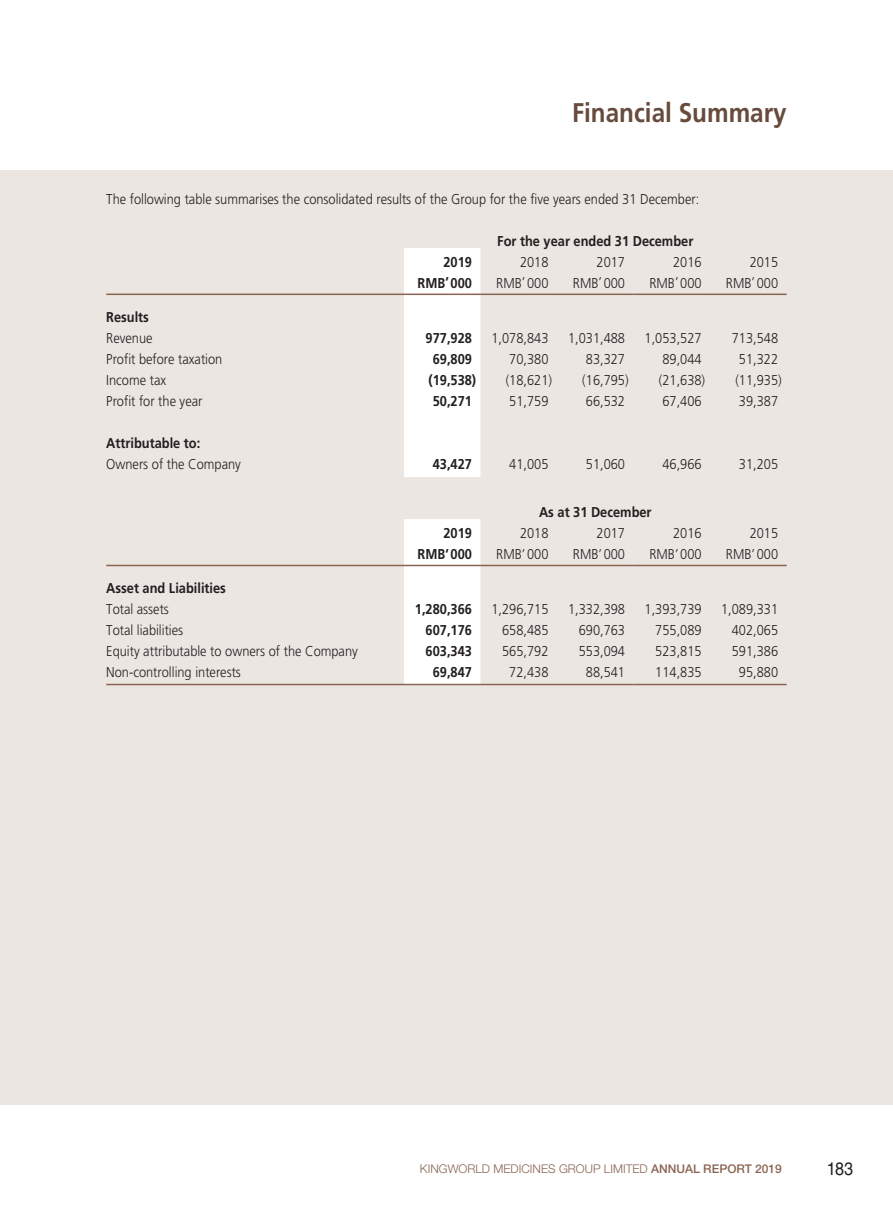
<style>
.page{position:relative;width:893px;height:1212px;background:#fff}
.page>*{position:absolute;margin:0;border:0;box-sizing:border-box;transform-origin:0 0}
.t1{font:700 27px "Frutiger LT Std";color:#674b3c;scale:.9 1}
.t2{font:18px "Helvetica LT Std";color:#231f20;scale:.9 1}
.t3{font:300 14.25px "Frutiger LT Std";color:#231f20;scale:.9 1}
.t4{font:700 14.25px "Frutiger LT Std";color:#231f20;scale:.9 1}
.t5{font:300 12px "Helvetica Neue LT Std";color:#896452}
.s1{font-weight:500}
</style>
<div class="page">
<div style="left:0;top:171px;width:893px;height:934px;background:#ece6e2"></div>
<svg style="left:404px;top:248px;width:76px;height:435px"></svg>
<hr style="left:106px;top:294px;width:527px;height:1px;background:#896452">
<hr style="left:633px;top:294px;width:154px;height:1px;background:#896452">
<hr style="left:106px;top:565px;width:527px;height:1px;background:#896452">
<hr style="left:633px;top:565px;width:154px;height:1px;background:#896452">
<hr style="left:106px;top:684px;width:527px;height:1px;background:#896452">
<hr style="left:633px;top:684px;width:154px;height:1px;background:#896452">
<h1 class="t1" style="left:572px;top:101px;width:240px">Financial Summary</h1>
<p class="t3" style="left:106px;top:193px;width:660px">The following table summarises the consolidated results of the Group for the five years ended 31 December:</p>
<p class="t4" style="left:497px;top:235px;width:219px">For the year ended 31 December</p>
<p class="t4" style="left:443px;top:256px;width:33px">2019</p>
<p class="t3" style="left:520px;top:256px;width:33px">2018</p>
<p class="t3" style="left:596px;top:256px;width:33px">2017</p>
<p class="t3" style="left:673px;top:256px;width:33px">2016</p>
<p class="t3" style="left:750px;top:256px;width:33px">2015</p>
<p class="t4" style="left:418px;top:277px;width:62px">RMB’000</p>
<p class="t3" style="left:496px;top:277px;width:60px">RMB’000</p>
<p class="t3" style="left:573px;top:277px;width:60px">RMB’000</p>
<p class="t3" style="left:649px;top:277px;width:60px">RMB’000</p>
<p class="t3" style="left:726px;top:277px;width:60px">RMB’000</p>
<p class="t4" style="left:106px;top:311px;width:49px">Results</p>
<p class="t3" style="left:106px;top:332px;width:53px">Revenue</p>
<p class="t4" style="left:426px;top:332px;width:53px">977,928</p>
<p class="t3" style="left:491px;top:332px;width:65px">1,078,843</p>
<p class="t3" style="left:568px;top:332px;width:65px">1,031,488</p>
<p class="t3" style="left:644px;top:332px;width:65px">1,053,527</p>
<p class="t3" style="left:732px;top:332px;width:53px">713,548</p>
<p class="t3" style="left:106px;top:353px;width:131px">Profit before taxation</p>
<p class="t4" style="left:433px;top:353px;width:45px">69,809</p>
<p class="t3" style="left:509px;top:353px;width:45px">70,380</p>
<p class="t3" style="left:586px;top:353px;width:45px">83,327</p>
<p class="t3" style="left:662px;top:353px;width:45px">89,044</p>
<p class="t3" style="left:739px;top:353px;width:45px">51,322</p>
<p class="t3" style="left:106px;top:374px;width:68px">Income tax</p>
<p class="t4" style="left:428px;top:374px;width:55px">(19,538)</p>
<p class="t3" style="left:506px;top:374px;width:53px">(18,621)</p>
<p class="t3" style="left:582px;top:374px;width:53px">(16,795)</p>
<p class="t3" style="left:659px;top:374px;width:53px">(21,638)</p>
<p class="t3" style="left:735px;top:374px;width:53px">(11,935)</p>
<p class="t3" style="left:106px;top:395px;width:108px">Profit for the year</p>
<p class="t4" style="left:433px;top:395px;width:45px">50,271</p>
<p class="t3" style="left:509px;top:395px;width:45px">51,759</p>
<p class="t3" style="left:586px;top:395px;width:45px">66,532</p>
<p class="t3" style="left:662px;top:395px;width:45px">67,406</p>
<p class="t3" style="left:739px;top:395px;width:45px">39,387</p>
<p class="t4" style="left:106px;top:437px;width:106px">Attributable to:</p>
<p class="t3" style="left:106px;top:458px;width:151px">Owners of the Company</p>
<p class="t4" style="left:433px;top:458px;width:45px">43,427</p>
<p class="t3" style="left:509px;top:458px;width:45px">41,005</p>
<p class="t3" style="left:586px;top:458px;width:45px">51,060</p>
<p class="t3" style="left:662px;top:458px;width:45px">46,966</p>
<p class="t3" style="left:739px;top:458px;width:45px">31,205</p>
<p class="t4" style="left:539px;top:506px;width:127px">As at 31 December</p>
<p class="t4" style="left:443px;top:527px;width:33px">2019</p>
<p class="t3" style="left:520px;top:527px;width:33px">2018</p>
<p class="t3" style="left:596px;top:527px;width:33px">2017</p>
<p class="t3" style="left:673px;top:527px;width:33px">2016</p>
<p class="t3" style="left:750px;top:527px;width:33px">2015</p>
<p class="t4" style="left:418px;top:548px;width:62px">RMB’000</p>
<p class="t3" style="left:496px;top:548px;width:60px">RMB’000</p>
<p class="t3" style="left:573px;top:548px;width:60px">RMB’000</p>
<p class="t3" style="left:649px;top:548px;width:60px">RMB’000</p>
<p class="t3" style="left:726px;top:548px;width:60px">RMB’000</p>
<p class="t4" style="left:106px;top:582px;width:135px">Asset and Liabilities</p>
<p class="t3" style="left:106px;top:603px;width:71px">Total assets</p>
<p class="t4" style="left:415px;top:603px;width:65px">1,280,366</p>
<p class="t3" style="left:491px;top:603px;width:65px">1,296,715</p>
<p class="t3" style="left:568px;top:603px;width:65px">1,332,398</p>
<p class="t3" style="left:644px;top:603px;width:65px">1,393,739</p>
<p class="t3" style="left:721px;top:603px;width:65px">1,089,331</p>
<p class="t3" style="left:106px;top:624px;width:87px">Total liabilities</p>
<p class="t4" style="left:426px;top:624px;width:53px">607,176</p>
<p class="t3" style="left:502px;top:624px;width:53px">658,485</p>
<p class="t3" style="left:579px;top:624px;width:53px">690,763</p>
<p class="t3" style="left:655px;top:624px;width:53px">755,089</p>
<p class="t3" style="left:732px;top:624px;width:53px">402,065</p>
<p class="t3" style="left:106px;top:645px;width:281px">Equity attributable to owners of the Company</p>
<p class="t4" style="left:426px;top:645px;width:53px">603,343</p>
<p class="t3" style="left:502px;top:645px;width:53px">565,792</p>
<p class="t3" style="left:579px;top:645px;width:53px">553,094</p>
<p class="t3" style="left:655px;top:645px;width:53px">523,815</p>
<p class="t3" style="left:732px;top:645px;width:53px">591,386</p>
<p class="t3" style="left:106px;top:666px;width:151px">Non-controlling interests</p>
<p class="t4" style="left:433px;top:666px;width:45px">69,847</p>
<p class="t3" style="left:509px;top:666px;width:45px">72,438</p>
<p class="t3" style="left:586px;top:666px;width:45px">88,541</p>
<p class="t3" style="left:655px;top:666px;width:53px">114,835</p>
<p class="t3" style="left:739px;top:666px;width:45px">95,880</p>
<p class="t5" style="left:420px;top:1162px;width:363px">KINGWORLD MEDICINES GROUP LIMITED <span class="s1">ANNUAL REPORT 2019</span></p>
<p class="t2" style="left:827px;top:1159px;width:31px">183</p>
</div>
